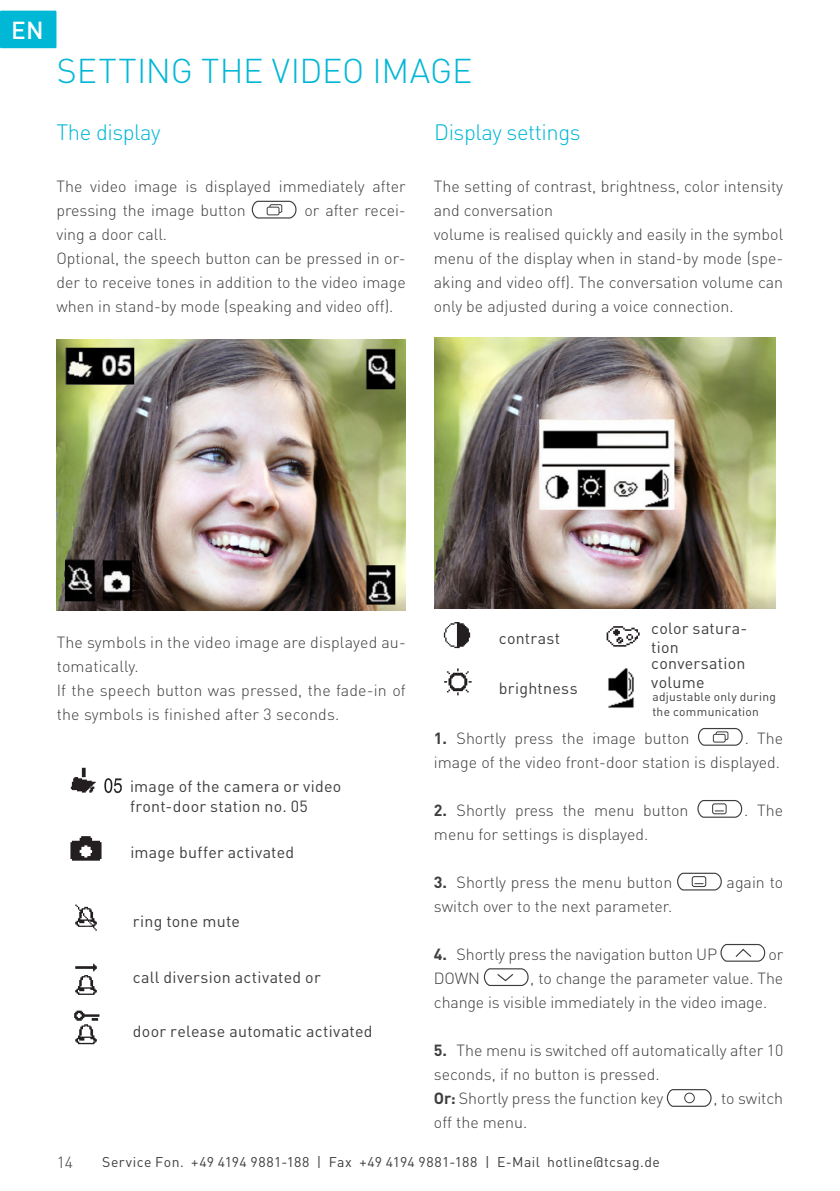
<style>
.page{position:relative;width:840px;height:1191px;background:#fff}
.page>*{position:absolute;margin:0;border:0;box-sizing:border-box;transform-origin:0 0}
.t1{font:300 34px "DIN Pro";letter-spacing:-.005em;color:#00b7d6}
.t2{font:500 24.2px "DIN Pro";color:#fff}
.t3{font:300 22px "DIN Pro";letter-spacing:-.02em;color:#00b7d6}
.t4{font:300 16px/24px "DIN Pro";color:#3e3e3f}
.t5{font:16px/19.2px "DIN Pro";letter-spacing:.015em;color:#3e3e3f}
.t6{font:14px "DIN Pro";letter-spacing:.03em;color:#3e3e3f}
.t7{font:12px/14.4px "DIN Pro";letter-spacing:.025em;color:#3e3e3f}
.s1{font-weight:700}
</style>
<div class="page">
<div style="left:0;top:11px;width:56px;height:37px;background:#00b7d6"></div>
<svg style="left:251px;top:200px;width:46px;height:19px"></svg>
<div style="left:269px;top:204px;width:13px;height:9px;border:1px solid #3e3e3f;border-radius:2px"></div>
<div style="left:267px;top:207px;width:12px;height:8px;background:#fff;border-radius:2px"></div>
<div style="left:266px;top:207px;width:13px;height:8px;border:1px solid #3e3e3f;border-radius:2px"></div>
<img style="left:57px;top:339px;width:348px;height:271px">
<img style="left:70px;top:767px;width:52px;height:27px">
<img style="left:70px;top:836px;width:32px;height:25px">
<img style="left:74px;top:904px;width:26px;height:141px">
<img style="left:434px;top:338px;width:341px;height:271px">
<svg style="left:698px;top:728px;width:44px;height:18px"></svg>
<div style="left:715px;top:731px;width:13px;height:9px;border:1px solid #3e3e3f;border-radius:2px"></div>
<div style="left:713px;top:734px;width:11px;height:8px;background:#fff;border-radius:2px"></div>
<div style="left:712px;top:734px;width:13px;height:8px;border:1px solid #3e3e3f;border-radius:2px"></div>
<svg style="left:697px;top:800px;width:45px;height:18px"></svg>
<svg style="left:677px;top:872px;width:45px;height:19px"></svg>
<svg style="left:720px;top:943px;width:45px;height:19px"></svg>
<svg style="left:483px;top:968px;width:46px;height:18px"></svg>
<svg style="left:666px;top:1089px;width:45px;height:18px"></svg>
<div style="left:683px;top:1092px;width:11px;height:11px;border:1px solid #3e3e3f;border-radius:50%"></div>
<img style="left:443px;top:622px;width:28px;height:27px">
<img style="left:608px;top:668px;width:26px;height:40px">
<img style="left:606px;top:626px;width:34px;height:21px">
<img style="left:444px;top:668px;width:28px;height:28px">
<h2 class="t2" style="left:11px;top:10px;width:34px">EN</h2>
<h1 class="t1" style="left:57px;top:44px;width:417px">SETTING THE VIDEO IMAGE</h1>
<h3 class="t3" style="left:56px;top:115px;width:106px">The display</h3>
<h3 class="t3" style="left:434px;top:115px;width:148px">Display settings</h3>
<p class="t4" style="left:56px;top:173px;width:350px">The video image is displayed immediately after pressing the image button</p>
<p class="t4" style="left:433px;top:173px;width:351px">The setting of contrast, brightness, color intensity and conversation<br>volume is realised quickly and easily in the symbol menu of the display when in stand-by mode (spe&shy;aking and video off). The conversation volume can only be adjusted during a voice connection.</p>
<p class="t4" style="left:304px;top:197px;width:103px">or after recei-</p>
<p class="t4" style="left:56px;top:221px;width:350px">ving a door call.<br>Optional, the speech button can be pressed in or&shy;der to receive tones in addition to the video image when in stand-by mode (speaking and video off).</p>
<p class="t4" style="left:57px;top:629px;width:350px">The symbols in the video image are displayed au&shy;tomatically.<br>If the speech button was pressed, the fade-in of the symbols is finished after 3 seconds.</p>
<p class="t5" style="left:130px;top:775px;width:213px;line-height:20px">image of the camera or video front-door station no. 05</p>
<p class="t5" style="left:130px;top:841px;width:165px">image buffer activated</p>
<p class="t5" style="left:133px;top:909px;width:108px">ring tone mute</p>
<p class="t5" style="left:133px;top:966px;width:189px">call diversion activated or</p>
<p class="t5" style="left:133px;top:1020px;width:241px">door release automatic activated</p>
<p class="t5" style="left:498px;top:627px;width:63px">contrast</p>
<p class="t5" style="left:651px;top:616px;width:98px">color satura&shy;tion</p>
<p class="t5" style="left:651px;top:652px;width:96px">conversation volume</p>
<p class="t5" style="left:498px;top:677px;width:80px">brightness</p>
<p class="t7" style="left:652px;top:688px;width:125px">adjustable only during the communication</p>
<p class="t4" style="left:433px;top:725px;width:257px"><span class="s1">1.</span> Shortly press the image button</p>
<p class="t4" style="left:433px;top:725px;width:350px;text-align:right">. The<br>image of the video front-door station is displayed.</p>
<p class="t4" style="left:433px;top:797px;width:256px"><span class="s1">2.</span> Shortly press the menu button</p>
<p class="t4" style="left:743px;top:797px;width:40px">. The</p>
<p class="t4" style="left:433px;top:821px;width:216px">menu for settings is displayed.</p>
<p class="t4" style="left:433px;top:869px;width:240px"><span class="s1">3.</span> Shortly press the menu button</p>
<p class="t4" style="left:726px;top:869px;width:58px">again to</p>
<p class="t4" style="left:433px;top:893px;width:240px">switch over to the next parameter.</p>
<p class="t4" style="left:433px;top:941px;width:285px"><span class="s1">4.</span> Shortly press the navigation button UP</p>
<p class="t4" style="left:768px;top:941px;width:16px">or</p>
<p class="t4" style="left:433px;top:965px;width:47px">DOWN</p>
<p class="t4" style="left:433px;top:965px;width:350px;text-indent:96px">, to change the parameter value. The change is visible immediately in the video image.</p>
<p class="t4" style="left:433px;top:1037px;width:350px"><span class="s1">5.</span> The menu is switched off automatically after 10 seconds, if no button is pressed.<br><span class="s1">Or:</span> Shortly press the function key</p>
<p class="t4" style="left:713px;top:1085px;width:71px">, to switch</p>
<p class="t4" style="left:433px;top:1109px;width:95px">off the menu.</p>
<p class="t4" style="left:57px;top:1149px;width:18px">14</p>
<p class="t6" style="left:102px;top:1151px;width:559px">Service Fon. +49 4194 9881-188 | Fax +49 4194 9881-188 | E-Mail hotline@tcsag.de</p>
</div>
